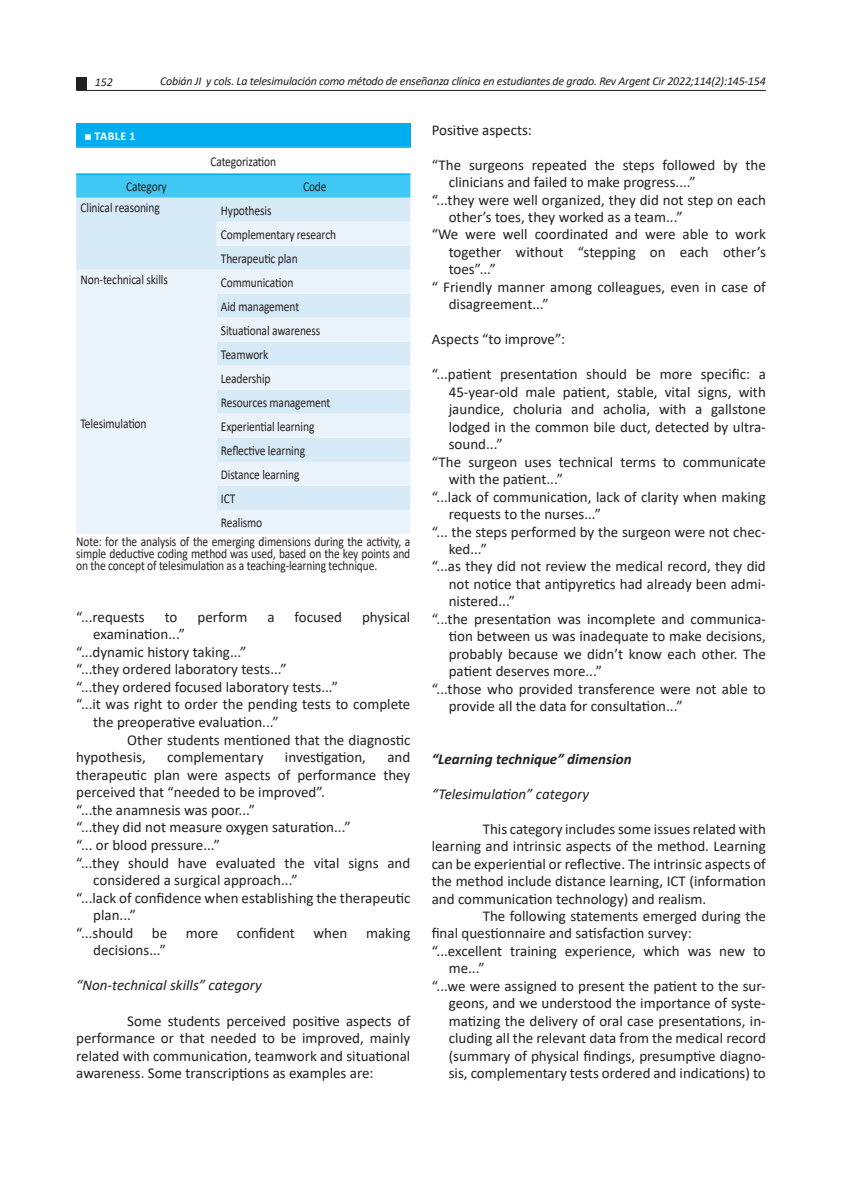
<style>
.page{position:relative;width:851px;height:1191px;background:#fff}
.page>*{position:absolute;margin:0;border:0;box-sizing:border-box;transform-origin:0 0}
.Sangría_01{font:15px/17.4px "Calibri";color:#231f20}
.Texto_GRAL_CON_TAB{font:15px/17.5px "Calibri";color:#231f20;text-align:justify}
.Texto_GRAL{font:italic 15px "Calibri";color:#231f20}
.Texto_GRAL-2{font:15px "Calibri";color:#231f20}
.Texto_GRAL-3{font:italic 700 15px "Calibri";color:#231f20}
.Texto_GRAL-4{font:13.5px/12px "Calibri";letter-spacing:-.01em;color:#231f20;text-align:justify;scale:.85 1}
.t1{font:italic 12px "Calibri";letter-spacing:-.02em;color:#231f20}
.t2{font:700 12px "Calibri";letter-spacing:.04em;color:#fff}
.s1{font-family:"Garamond"}
</style>
<div class="page">
<hr style="left:76px;top:90px;width:689px;height:1px;background:#231f20">
<div style="left:76px;top:77px;width:11px;height:13px;background:#231f20"></div>
<div style="left:76px;top:123px;width:334px;height:24px;background:#00aeef"></div>
<div style="left:76px;top:175px;width:334px;height:23px;background:#40c7f4"></div>
<div style="left:76px;top:198px;width:334px;height:24px;background:#d7eaf7"></div>
<svg style="left:76px;top:222px;width:334px;height:312px;background:#e4f0f9"></svg>
<hr style="left:76px;top:147px;width:141px;height:1px;background:#00aeef">
<hr style="left:217px;top:147px;width:193px;height:1px;background:#00aeef">
<hr style="left:76px;top:174px;width:141px;height:1px;background:#00aeef">
<hr style="left:217px;top:174px;width:193px;height:1px;background:#00aeef">
<p class="t1" style="left:95px;top:74px;width:20px">152</p>
<p class="t1" style="left:160px;top:73px;width:607px">Cobián JI y cols. La telesimulación como método de enseñanza clínica en estudiantes de grado. Rev Argent Cir 2022;114(2):145-154</p>
<p class="t2" style="left:85px;top:127px;width:52px"><span class="s1">■</span> TABLE 1</p>
<p class="Texto_GRAL-4" style="left:210px;top:155px;width:79px">Categorization</p>
<p class="Texto_GRAL-4" style="left:126px;top:180px;width:49px">Category</p>
<p class="Texto_GRAL-4" style="left:303px;top:180px;width:29px">Code</p>
<p class="Texto_GRAL-4" style="left:80px;top:201px;width:95px">Clinical reasoning</p>
<p class="Texto_GRAL-4" style="left:221px;top:204px;width:61px">Hypothesis</p>
<p class="Texto_GRAL-4" style="left:221px;top:228px;width:137px">Complementary research</p>
<p class="Texto_GRAL-4" style="left:221px;top:252px;width:92px">Therapeutic plan</p>
<p class="Texto_GRAL-4" style="left:80px;top:273px;width:104px">Non-technical skills</p>
<p class="Texto_GRAL-4" style="left:221px;top:276px;width:87px">Communication</p>
<p class="Texto_GRAL-4" style="left:221px;top:300px;width:94px">Aid management</p>
<p class="Texto_GRAL-4" style="left:221px;top:324px;width:118px">Situational awareness</p>
<p class="Texto_GRAL-4" style="left:221px;top:348px;width:57px">Teamwork</p>
<p class="Texto_GRAL-4" style="left:221px;top:372px;width:60px">Leadership</p>
<p class="Texto_GRAL-4" style="left:221px;top:396px;width:130px">Resources management</p>
<p class="Texto_GRAL-4" style="left:80px;top:417px;width:79px">Telesimulation</p>
<p class="Texto_GRAL-4" style="left:221px;top:420px;width:111px">Experiential learning</p>
<p class="Texto_GRAL-4" style="left:221px;top:444px;width:100px">Reflective learning</p>
<p class="Texto_GRAL-4" style="left:221px;top:468px;width:94px">Distance learning</p>
<p class="Texto_GRAL-4" style="left:221px;top:492px;width:18px">ICT</p>
<p class="Texto_GRAL-4" style="left:221px;top:516px;width:50px">Realismo</p>
<p class="Texto_GRAL-4" style="left:76px;top:535px;width:394px">Note: for the analysis of the emerging dimensions during the activity, a simple deductive coding method was used, based on the key points and on the concept of telesimulation as a teaching-learning technique.</p>
<p class="Sangría_01" style="left:76px;top:607px;width:70px">“...requests</p>
<p class="Sangría_01" style="left:165px;top:607px;width:14px">to</p>
<p class="Sangría_01" style="left:197px;top:607px;width:51px">perform</p>
<p class="Sangría_01" style="left:267px;top:607px;width:9px">a</p>
<p class="Sangría_01" style="left:294px;top:607px;width:49px">focused</p>
<p class="Sangría_01" style="left:362px;top:607px;width:50px">physical</p>
<p class="Sangría_01" style="left:93px;top:625px;width:93px">examination...”</p>
<p class="Sangría_01" style="left:76px;top:642px;width:172px">“...dynamic history taking...”</p>
<p class="Sangría_01" style="left:76px;top:660px;width:212px">“...they ordered laboratory tests...”</p>
<p class="Sangría_01" style="left:76px;top:678px;width:263px">“...they ordered focused laboratory tests...”</p>
<p class="Sangría_01" style="left:93px;top:695px;width:318px;text-indent:-17px">“...it was right to order the pending tests to complete the preoperative evaluation...”</p>
<p class="Texto_GRAL_CON_TAB" style="left:76px;top:730px;width:335px;text-indent:51px">Other students mentioned that the diagnostic hypothesis,</p>
<p class="Texto_GRAL_CON_TAB" style="left:167px;top:748px;width:98px">complementary</p>
<p class="Texto_GRAL_CON_TAB" style="left:285px;top:748px;width:82px">investigation,</p>
<p class="Texto_GRAL_CON_TAB" style="left:76px;top:748px;width:335px;text-indent:311px">and therapeutic plan were aspects of performance they perceived that “needed to be improved”.</p>
<p class="Sangría_01" style="left:76px;top:800px;width:180px">“...the anamnesis was poor...”</p>
<p class="Sangría_01" style="left:76px;top:818px;width:276px">“...they did not measure oxygen saturation...”</p>
<p class="Sangría_01" style="left:76px;top:836px;width:145px">“... or blood pressure...”</p>
<p class="Sangría_01" style="left:93px;top:853px;width:318px;text-indent:-17px">“...they should have evaluated the vital signs and considered a surgical approach...”</p>
<p class="Sangría_01" style="left:93px;top:888px;width:318px;text-indent:-17px">“...lack of confidence when establishing the therapeutic plan...”</p>
<p class="Sangría_01" style="left:93px;top:923px;width:318px;text-indent:-17px">“...should be more confident when making decisions...”</p>
<p class="Texto_GRAL" style="left:76px;top:975px;width:187px">“Non-technical skills” category</p>
<p class="Texto_GRAL_CON_TAB" style="left:76px;top:1011px;width:335px;text-indent:51px">Some students perceived positive aspects of performance or that needed to be improved, mainly related with communication, teamwork and situational awareness. Some transcriptions as examples are:</p>
<p class="Texto_GRAL-2" style="left:431px;top:119px;width:102px">Positive aspects:</p>
<p class="Sangría_01" style="left:448px;top:155px;width:318px;text-indent:-17px">“The surgeons repeated the steps followed by the clinicians and failed to make progress....”</p>
<p class="Sangría_01" style="left:448px;top:190px;width:318px;text-indent:-17px">“...they were well organized, they did not step on each other’s toes, they worked as a team...”</p>
<p class="Sangría_01" style="left:448px;top:225px;width:318px;text-align:justify;text-indent:-17px">“We were well coordinated and were able to work together without “stepping on each other’s toes”...”</p>
<p class="Sangría_01" style="left:448px;top:278px;width:318px;text-indent:-17px">“ Friendly manner among colleagues, even in case of disagreement...”</p>
<p class="Texto_GRAL-2" style="left:431px;top:329px;width:135px">Aspects “to improve”:</p>
<p class="Sangría_01" style="left:448px;top:365px;width:318px;text-align:justify;text-indent:-17px">“...patient presentation should be more specific: a 45-year-old male patient, stable, vital signs, with jaundice, choluria and acholia, with a gallstone lodged in the common bile duct, detected by ultra&shy;sound...”</p>
<p class="Sangría_01" style="left:448px;top:452px;width:318px;text-indent:-17px">“The surgeon uses technical terms to communicate with the patient...”</p>
<p class="Sangría_01" style="left:448px;top:487px;width:318px;text-indent:-17px">“...lack of communication, lack of clarity when making requests to the nurses...”</p>
<p class="Sangría_01" style="left:448px;top:522px;width:318px;text-indent:-17px">“... the steps performed by the surgeon were not chec&shy;ked...”</p>
<p class="Sangría_01" style="left:448px;top:557px;width:318px;text-align:justify;text-indent:-17px">“...as they did not review the medical record, they did not notice that antipyretics had already been admi&shy;nistered...”</p>
<p class="Sangría_01" style="left:448px;top:610px;width:318px;text-align:justify;text-indent:-17px">“...the presentation was incomplete and communica&shy;tion between us was inadequate to make decisions, probably because we didn’t know each other. The patient deserves more...”</p>
<p class="Sangría_01" style="left:448px;top:680px;width:318px;text-indent:-17px">“...those who provided transference were not able to provide all the data for consultation...”</p>
<p class="Texto_GRAL-3" style="left:431px;top:748px;width:201px">“Learning technique” dimension</p>
<p class="Texto_GRAL" style="left:431px;top:783px;width:159px">“Telesimulation” category</p>
<p class="Texto_GRAL_CON_TAB" style="left:431px;top:819px;width:335px;text-indent:51px">This category includes some issues related with learning and intrinsic aspects of the method. Learning can be experiential or reflective. The intrinsic aspects of the method include distance learning, ICT (information and communication technology) and realism.</p>
<p class="Texto_GRAL_CON_TAB" style="left:431px;top:907px;width:335px;text-indent:51px">The following statements emerged during the final questionnaire and satisfaction survey:</p>
<p class="Sangría_01" style="left:448px;top:942px;width:318px;text-indent:-17px">“...excellent training experience, which was new to me...”</p>
<p class="Sangría_01" style="left:448px;top:976px;width:318px;text-align:justify;text-indent:-17px">“...we were assigned to present the patient to the sur&shy;geons, and we understood the importance of syste&shy;matizing the delivery of oral case presentations, in&shy;cluding all the relevant data from the medical record (summary of physical findings, presumptive diagno&shy;sis, complementary tests ordered and indications) to</p>
</div>
